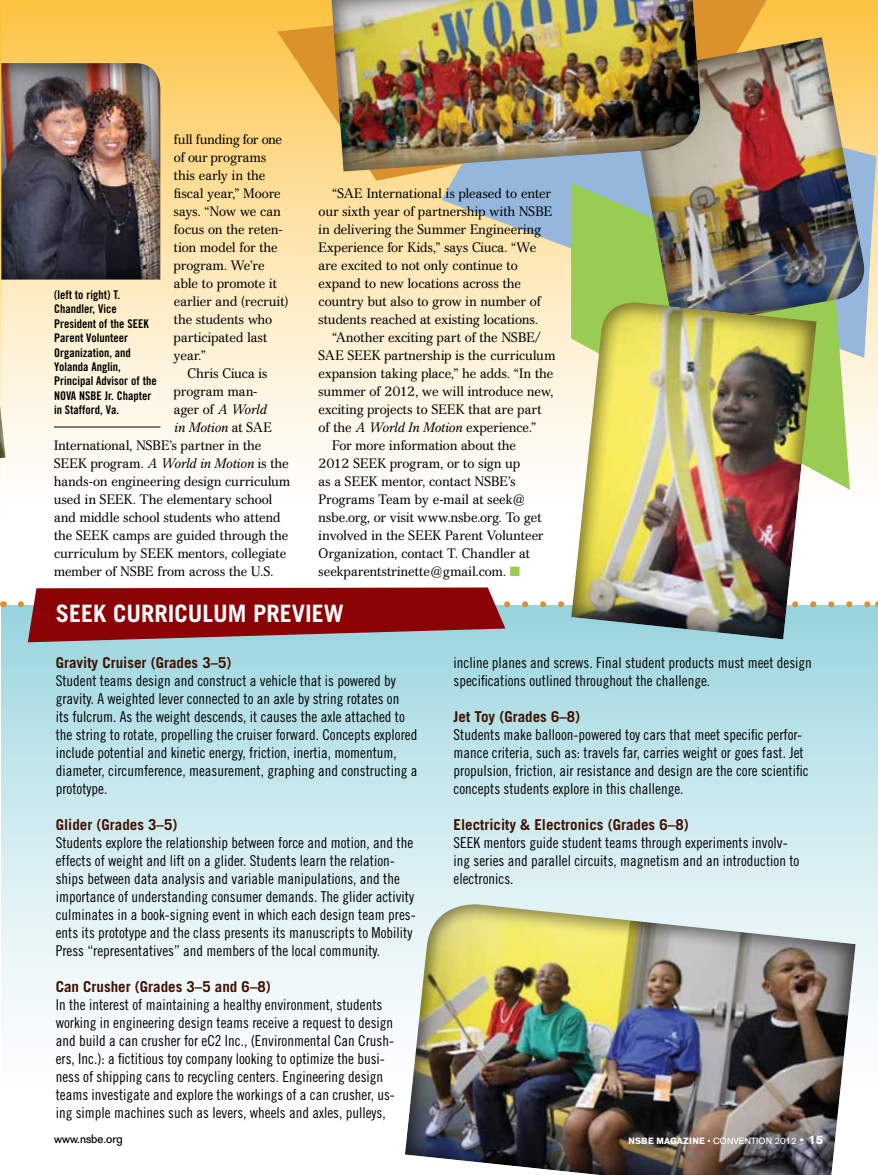
<style>
.page{position:relative;width:878px;height:1175px;background:#fff}
.page>*{position:absolute;margin:0;border:0;box-sizing:border-box;transform-origin:0 0}
.t1{font:700 24px "Trade Gothic";color:#fff}
.t2{font:15px/18px "Trade Gothic Cond Eighteen";color:#000}
.t3{font:700 15px "Trade Gothic";color:#3e1100}
.t4{font:13.5px/18px "Cremona";letter-spacing:.01em;color:#000}
.t5{font:13.5px "Cremona";letter-spacing:.03em;color:#000}
.t6{font:italic 13.5px "Cremona";letter-spacing:.01em;color:#000}
.t7{font:12px/14.4px "Trade Gothic Bold Cond Twenty";color:#000}
.t8{font:12px "AG Old Face";color:#000}
.t9{font:9px "AG Old Face";color:#fff}
.s1{font-style:italic}
.s2{font-style:normal}
.s3{color:#9acb52}
.s4{font-weight:700}
.s5{font-size:12px}
.s6{font-weight:700;font-size:12px}
</style>
<div class="page">
<hr style="left:0;top:0;width:1px;height:529px;background:#fdc038">
<svg style="left:0;top:281px;width:1px;height:201px"></svg>
<div style="left:1px;top:605px;width:877px;height:508px;background:linear-gradient(to bottom,#9dd7e0,#fff)"></div>
<div style="left:1px;top:0;width:877px;height:529px;background:linear-gradient(to bottom,#fdc64d,#feffff)"></div>
<svg style="left:441px;top:181px;width:435px;height:177px;background:#e3ddc6"></svg>
<svg style="left:277px;top:0;width:489px;height:181px;background:#e8be6c"></svg>
<div style="left:0;top:62px;width:173px;height:219px;background:#000;opacity:.45"></div>
<img style="left:391px;top:897px;width:477px;height:277px">
<svg style="left:571px;top:183px;width:278px;height:307px;background:#a2cd69"></svg>
<img style="left:613px;top:35px;width:265px;height:297px">
<img style="left:317px;top:0;width:399px;height:173px">
<img style="left:559px;top:297px;width:269px;height:290px">
<svg style="left:21px;top:587px;width:848px;height:55px;background:#956363"></svg>
<hr style="left:54px;top:427px;width:106px;height:1px;background:#000">
<p class="t4" style="left:174px;top:130px;width:110px">full funding for one</p>
<p class="t4" style="left:174px;top:148px;width:94px">of our programs</p>
<p class="t5" style="left:174px;top:167px;width:93px">this early in the</p>
<p class="t4" style="left:174px;top:184px;width:108px">fiscal year,” Moore</p>
<p class="t4" style="left:174px;top:202px;width:108px">says. “Now we can</p>
<p class="t4" style="left:174px;top:220px;width:110px">focus on the reten-</p>
<p class="t4" style="left:174px;top:238px;width:105px">tion model for the</p>
<p class="t4" style="left:174px;top:256px;width:92px">program. We’re</p>
<p class="t4" style="left:174px;top:274px;width:104px">able to promote it</p>
<p class="t4" style="left:174px;top:292px;width:116px">earlier and (recruit)</p>
<p class="t4" style="left:174px;top:310px;width:100px">the students who</p>
<p class="t4" style="left:174px;top:328px;width:95px">participated last</p>
<p class="t4" style="left:174px;top:346px;width:33px">year.”</p>
<p class="t5" style="left:187px;top:365px;width:81px">Chris Ciuca is</p>
<p class="t4" style="left:174px;top:382px;width:85px">program man-</p>
<p class="t4" style="left:174px;top:400px;width:94px">ager of <span class="s1">A World</span></p>
<p class="t6" style="left:174px;top:419px;width:99px">in Motion <span class="s2">at SAE</span></p>
<p class="t4" style="left:54px;top:436px;width:209px">International, NSBE’s partner in the</p>
<p class="t4" style="left:54px;top:454px;width:236px">SEEK program. <span class="s1">A World in Motion</span> is the</p>
<p class="t4" style="left:54px;top:472px;width:238px">hands-on engineering design curriculum</p>
<p class="t4" style="left:54px;top:490px;width:220px">used in SEEK. The elementary school</p>
<p class="t4" style="left:54px;top:508px;width:228px">and middle school students who attend</p>
<p class="t4" style="left:54px;top:526px;width:236px">the SEEK camps are guided through the</p>
<p class="t4" style="left:54px;top:544px;width:234px">curriculum by SEEK mentors, collegiate</p>
<p class="t4" style="left:54px;top:562px;width:221px">member of NSBE from across the U.S.</p>
<p class="t4" style="left:318px;top:184px;width:235px;text-indent:14px">“SAE International is pleased to enter our sixth year of partnership with NSBE in delivering the Summer Engineering Experience for Kids,” says Ciuca. “We are excited to not only continue to expand to new locations across the country but also to grow in number of students reached at existing locations.</p>
<p class="t4" style="left:332px;top:328px;width:210px">“Another exciting part of the NSBE/</p>
<p class="t5" style="left:318px;top:347px;width:238px">SAE SEEK partnership is the curriculum</p>
<p class="t4" style="left:318px;top:364px;width:236px">expansion taking place,” he adds. “In the</p>
<p class="t4" style="left:318px;top:382px;width:236px">summer of 2012, we will introduce new,</p>
<p class="t4" style="left:318px;top:400px;width:224px">exciting projects to SEEK that are part</p>
<p class="t4" style="left:318px;top:418px;width:219px">of the <span class="s1">A World In Motion</span> experience.”</p>
<p class="t4" style="left:332px;top:436px;width:185px">For more information about the</p>
<p class="t4" style="left:318px;top:454px;width:203px">2012 SEEK program, or to sign up</p>
<p class="t4" style="left:318px;top:472px;width:198px">as a SEEK mentor, contact NSBE’s</p>
<p class="t4" style="left:318px;top:490px;width:208px">Programs Team by e-mail at seek@</p>
<p class="t4" style="left:318px;top:508px;width:224px">nsbe.org, or visit www.nsbe.org. To get</p>
<p class="t4" style="left:318px;top:526px;width:226px">involved in the SEEK Parent Volunteer</p>
<p class="t4" style="left:318px;top:544px;width:213px">Organization, contact T. Chandler at</p>
<p class="t4" style="left:318px;top:562px;width:203px">seekparentstrinette@gmail.com. <span class="s3">■</span></p>
<h1 class="t1" style="left:56px;top:598px;width:290px">SEEK Curriculum Preview</h1>
<p class="t7" style="left:54px;top:287px;width:104px">(left to right) T.<br>Chandler, Vice<br>President of the SEEK<br>Parent Volunteer<br>Organization, and<br>Yolanda Anglin,<br>Principal Advisor of the<br>NOVA NSBE Jr. Chapter in Stafford, Va.</p>
<p class="t3" style="left:56px;top:653px;width:177px">Gravity Cruiser (Grades 3–5)</p>
<p class="t2" style="left:56px;top:671px;width:363px">Student teams design and construct a vehicle that is powered by gravity. A weighted lever connected to an axle by string rotates on<br>its fulcrum. As the weight descends, it causes the axle attached to the string to rotate, propelling the cruiser forward. Concepts explored include potential and kinetic energy, friction, inertia, momentum, diameter, circumference, measurement, graphing and constructing a prototype.</p>
<p class="t3" style="left:56px;top:815px;width:123px">Glider (Grades 3–5)</p>
<p class="t2" style="left:56px;top:833px;width:361px">Students explore the relationship between force and motion, and the effects of weight and lift on a glider. Students learn the relation&shy;ships between data analysis and variable manipulations, and the importance of understanding consumer demands. The glider activity culminates in a book-signing event in which each design team pres&shy;ents its prototype and the class presents its manuscripts to Mobility Press “representatives” and members of the local community.</p>
<p class="t3" style="left:56px;top:977px;width:217px">Can Crusher (Grades 3–5 and 6–8)</p>
<p class="t2" style="left:56px;top:995px;width:341px">In the interest of maintaining a healthy environment, students working in engineering design teams receive a request to design and build a can crusher for eC2 Inc., (Environmental Can Crush&shy;ers, Inc.): a fictitious toy company looking to optimize the busi&shy;ness of shipping cans to recycling centers. Engineering design teams investigate and explore the workings of a can crusher, us&shy;ing simple machines such as levers, wheels and axles, pulleys,</p>
<p class="t8" style="left:54px;top:1132px;width:70px">www.nsbe.org</p>
<p class="t2" style="left:453px;top:653px;width:360px">incline planes and screws. Final student products must meet design specifications outlined throughout the challenge.</p>
<p class="t3" style="left:453px;top:707px;width:128px">Jet Toy (Grades 6–8)</p>
<p class="t2" style="left:453px;top:725px;width:356px">Students make balloon-powered toy cars that meet specific perfor&shy;mance criteria, such as: travels far, carries weight or goes fast. Jet propulsion, friction, air resistance and design are the core scientific concepts students explore in this challenge.</p>
<p class="t3" style="left:453px;top:815px;width:237px">Electricity &amp; Electronics (Grades 6–8)</p>
<p class="t2" style="left:453px;top:833px;width:347px">SEEK mentors guide student teams through experiments involv&shy;ing series and parallel circuits, magnetism and an introduction to electronics.</p>
<p class="t9" style="left:628px;top:1135px;width:196px"><span class="s4">NSBE MAGAZINE</span> • convention 2012 <span class="s5">•</span> <span class="s6">15</span></p>
</div>
